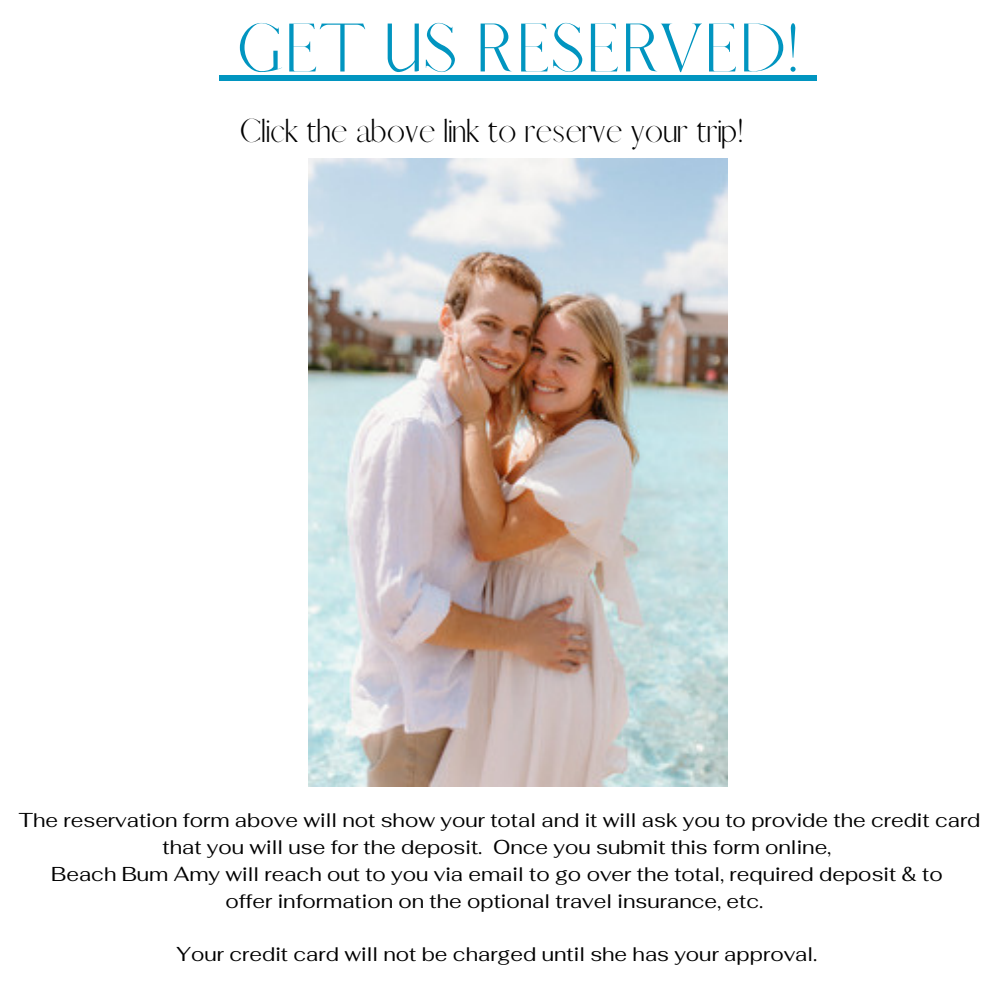
<style>
.page{position:relative;width:992px;height:992px;background:#fff}
.page>*{position:absolute;margin:0;border:0;box-sizing:border-box;transform-origin:0 0}
.t1{font:61.75px "Afrah";color:#0195c0}
.t2{font:30px "Afrah";color:#000}
.t3{font:20px/26.8px "Fahkwang";color:#000;text-align:center}
</style>
<div class="page">
<img style="left:309px;top:158px;width:418px;height:628px">
<div style="left:219px;top:75px;width:17px;height:6px;background:#0195c0"></div>
<div style="left:236px;top:75px;width:563px;height:6px;background:#0195c0"></div>
<div style="left:799px;top:75px;width:18px;height:6px;background:#0195c0"></div>
<h2 class="t1" style="left:236px;top:9px;width:564px">GET US RESERVED!</h2>
<p class="t2" style="left:240px;top:111px;width:506px">Click the above link to reserve your trip!</p>
<p class="t3" style="left:19px;top:807px;width:963px">The reservation form above will not show your total and it will ask you to provide the credit card that you will use for the deposit. Once you submit this form online,</p>
<p class="t3" style="left:51px;top:860px;width:893px">Beach Bum Amy will reach out to you via email to go over the total, required deposit &amp; to</p>
<p class="t3" style="left:225px;top:887px;width:539px">offer information on the optional travel insurance, etc.</p>
<p class="t3" style="left:177px;top:941px;width:642px">Your credit card will not be charged until she has your approval.</p>
</div>
